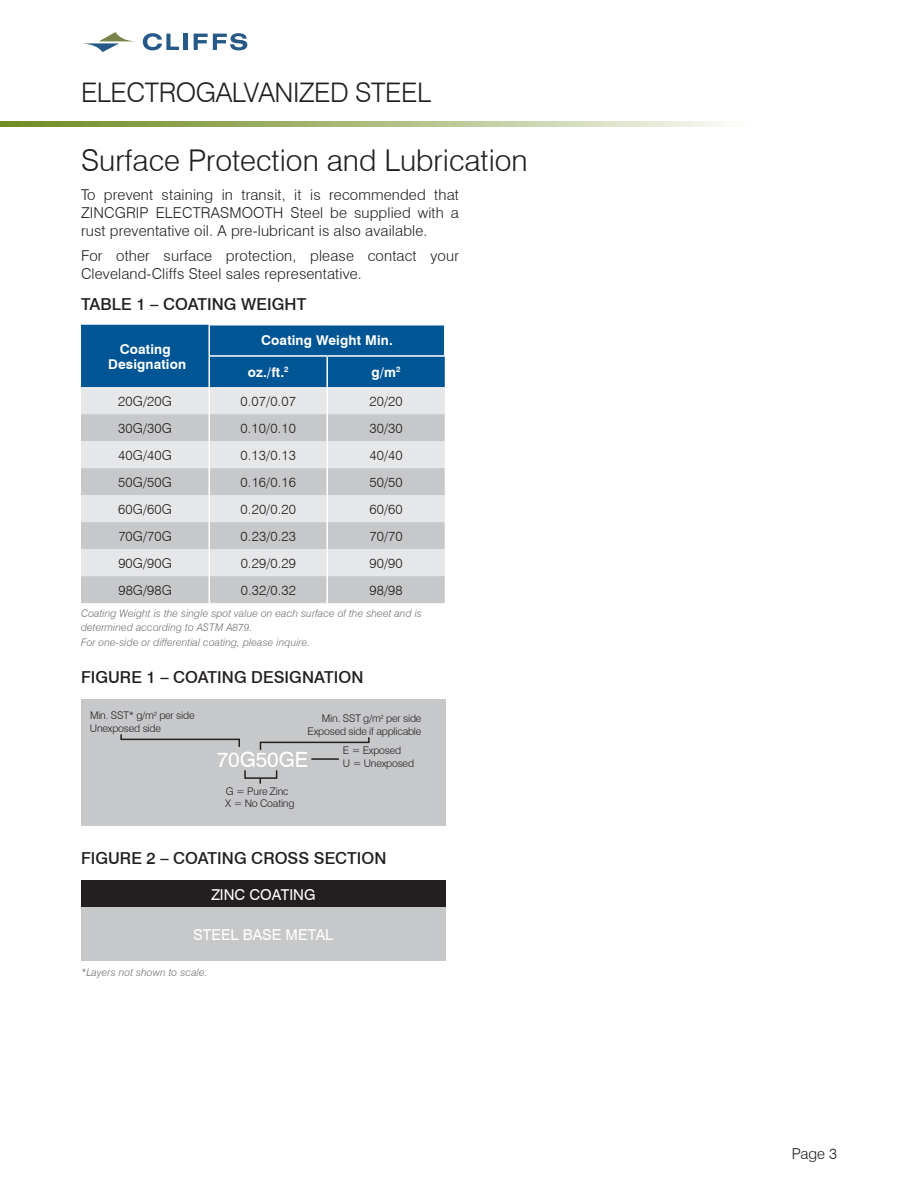
<style>
.page{position:relative;width:918px;height:1188px;background:#fff}
.page>*{position:absolute;margin:0;border:0;box-sizing:border-box;transform-origin:0 0}
.t1{font:300 30px "Swiss 721 BT";color:#231f20}
.t2{font:300 27px "Swiss 721 BT";letter-spacing:-.015em;color:#231f20}
.t3{font:21px "Swiss 721 BT";color:#fff}
.t4{font:500 16.5px "Swiss 721 BT";letter-spacing:.005em;color:#231f20}
.t5{font:300 15px/18px "Swiss 721 BT";letter-spacing:.01em;color:#231f20;text-align:justify}
.t6{font:15px "Swiss 721 BT";color:#fff}
.t7{font:300 13.5px "Swiss 721 BT";letter-spacing:.01em;color:#231f20}
.t8{font:700 13.5px/15px "Swiss 721 BT";letter-spacing:.01em;color:#fff;text-align:center}
.t9{font:italic 300 10.5px/13.5px "Swiss 721 BT";letter-spacing:.01em;color:#717074}
.t10{font:300 10.5px/12.6px "Swiss 721 BT";letter-spacing:-.02em;color:#231f20}
</style>
<div class="page">
<img style="left:0;top:122px;width:725px;height:5px">
<svg style="left:143px;top:33px;width:36px;height:17px"></svg>
<hr style="left:184px;top:34px;width:4px;height:16px;background:#265988">
<svg style="left:194px;top:33px;width:53px;height:17px"></svg>
<svg style="left:82px;top:32px;width:54px;height:20px"></svg>
<div style="left:81px;top:325px;width:364px;height:62px;background:#005595"></div>
<div style="left:81px;top:387px;width:364px;height:27px;background:#e6e7e9"></div>
<svg style="left:81px;top:414px;width:364px;height:189px;background:#d4d5d7"></svg>
<hr style="left:208px;top:357px;width:2px;height:30px;background:#fff">
<hr style="left:326px;top:357px;width:2px;height:30px;background:#fff">
<hr style="left:208px;top:387px;width:2px;height:27px;background:#fff">
<hr style="left:326px;top:387px;width:2px;height:27px;background:#fff">
<hr style="left:208px;top:414px;width:2px;height:27px;background:#fff">
<hr style="left:326px;top:414px;width:2px;height:27px;background:#fff">
<hr style="left:208px;top:441px;width:2px;height:27px;background:#fff">
<hr style="left:326px;top:441px;width:2px;height:27px;background:#fff">
<hr style="left:208px;top:468px;width:2px;height:27px;background:#fff">
<hr style="left:326px;top:468px;width:2px;height:27px;background:#fff">
<hr style="left:208px;top:495px;width:2px;height:27px;background:#fff">
<hr style="left:326px;top:495px;width:2px;height:27px;background:#fff">
<hr style="left:208px;top:522px;width:2px;height:27px;background:#fff">
<hr style="left:326px;top:522px;width:2px;height:27px;background:#fff">
<hr style="left:208px;top:549px;width:2px;height:27px;background:#fff">
<hr style="left:326px;top:549px;width:2px;height:27px;background:#fff">
<hr style="left:208px;top:576px;width:2px;height:27px;background:#fff">
<hr style="left:326px;top:576px;width:2px;height:27px;background:#fff">
<hr style="left:208px;top:324px;width:119px;height:2px;background:#fff">
<hr style="left:208px;top:325px;width:2px;height:30px;background:#fff">
<hr style="left:327px;top:324px;width:119px;height:2px;background:#fff">
<hr style="left:444px;top:325px;width:2px;height:30px;background:#fff">
<hr style="left:208px;top:355px;width:119px;height:2px;background:#fff">
<hr style="left:327px;top:355px;width:119px;height:2px;background:#fff">
<div style="left:81px;top:880px;width:365px;height:28px;background:#231f20"></div>
<div style="left:81px;top:908px;width:365px;height:54px;background:#c7c8ca"></div>
<div style="left:81px;top:699px;width:365px;height:126px;background:#c7c8ca"></div>
<hr style="left:311px;top:758px;width:28px;height:2px;background:#231f20">
<div style="left:244px;top:770px;width:33px;height:9px;border:2px solid #231f20"></div>
<svg style="left:120px;top:734px;width:120px;height:13px"></svg>
<svg style="left:259px;top:737px;width:111px;height:13px"></svg>
<h2 class="t2" style="left:81px;top:76px;width:352px">ELECTROGALVANIZED STEEL</h2>
<h1 class="t1" style="left:81px;top:142px;width:448px">Surface Protection and Lubrication</h1>
<p class="t5" style="left:81px;top:186px;width:380px">To prevent staining in transit, it is recommended that ZINCGRIP ELECTRASMOOTH Steel be supplied with a rust preventative oil. A pre-lubricant is also available.</p>
<p class="t5" style="left:81px;top:247px;width:379px">For other surface protection, please contact your<br>Cleveland-Cliffs Steel sales representative.</p>
<p class="t4" style="left:81px;top:294px;width:227px">TABLE 1 – COATING WEIGHT</p>
<p class="t8" style="left:108px;top:341px;width:80px">Coating<br>Designation</p>
<p class="t8" style="left:261px;top:333px;width:133px">Coating Weight Min.</p>
<p class="t8" style="left:248px;top:364px;width:43px">oz./ft.<sup>2</sup></p>
<p class="t8" style="left:371px;top:364px;width:31px">g/m<sup>2</sup></p>
<p class="t7" style="left:118px;top:393px;width:55px">20G/20G</p>
<p class="t7" style="left:241px;top:393px;width:57px">0.07/0.07</p>
<p class="t7" style="left:369px;top:393px;width:35px">20/20</p>
<p class="t7" style="left:118px;top:420px;width:55px">30G/30G</p>
<p class="t7" style="left:241px;top:420px;width:57px">0.10/0.10</p>
<p class="t7" style="left:369px;top:420px;width:35px">30/30</p>
<p class="t7" style="left:118px;top:447px;width:55px">40G/40G</p>
<p class="t7" style="left:241px;top:447px;width:57px">0.13/0.13</p>
<p class="t7" style="left:369px;top:447px;width:35px">40/40</p>
<p class="t7" style="left:118px;top:474px;width:55px">50G/50G</p>
<p class="t7" style="left:241px;top:474px;width:57px">0.16/0.16</p>
<p class="t7" style="left:369px;top:474px;width:35px">50/50</p>
<p class="t7" style="left:118px;top:501px;width:55px">60G/60G</p>
<p class="t7" style="left:241px;top:501px;width:57px">0.20/0.20</p>
<p class="t7" style="left:369px;top:501px;width:35px">60/60</p>
<p class="t7" style="left:118px;top:528px;width:55px">70G/70G</p>
<p class="t7" style="left:241px;top:528px;width:57px">0.23/0.23</p>
<p class="t7" style="left:369px;top:528px;width:35px">70/70</p>
<p class="t7" style="left:118px;top:555px;width:55px">90G/90G</p>
<p class="t7" style="left:241px;top:555px;width:57px">0.29/0.29</p>
<p class="t7" style="left:369px;top:555px;width:35px">90/90</p>
<p class="t7" style="left:118px;top:582px;width:55px">98G/98G</p>
<p class="t7" style="left:241px;top:582px;width:57px">0.32/0.32</p>
<p class="t7" style="left:369px;top:582px;width:35px">98/98</p>
<p class="t9" style="left:81px;top:607px;width:343px">Coating Weight is the single spot value on each surface of the sheet and is determined according to ASTM A879.</p>
<p class="t9" style="left:81px;top:635px;width:231px">For one-side or differential coating, please inquire.</p>
<p class="t4" style="left:81px;top:667px;width:284px">FIGURE 1 – COATING DESIGNATION</p>
<p class="t10" style="left:90px;top:709px;width:106px">Min. SST* g/m<sup>2</sup> per side<br>Unexposed side</p>
<p class="t10" style="left:308px;top:712px;width:115px;text-align:right">Min. SST g/m<sup>2</sup> per side<br>Exposed side if applicable</p>
<p class="t10" style="left:343px;top:744px;width:73px">E = Exposed<br>U = Unexposed</p>
<p class="t10" style="left:225px;top:785px;width:71px">G = Pure Zinc<br>X = No Coating</p>
<h3 class="t3" style="left:217px;top:746px;width:93px">70G50GE</h3>
<p class="t4" style="left:81px;top:848px;width:307px">FIGURE 2 – COATING CROSS SECTION</p>
<p class="t6" style="left:211px;top:885px;width:106px">ZINC COATING</p>
<p class="t6" style="left:193px;top:926px;width:142px">STEEL BASE METAL</p>
<p class="t9" style="left:81px;top:965px;width:128px">*Layers not shown to scale.</p>
<p class="t5" style="left:792px;top:1144px;width:47px">Page 3</p>
</div>
